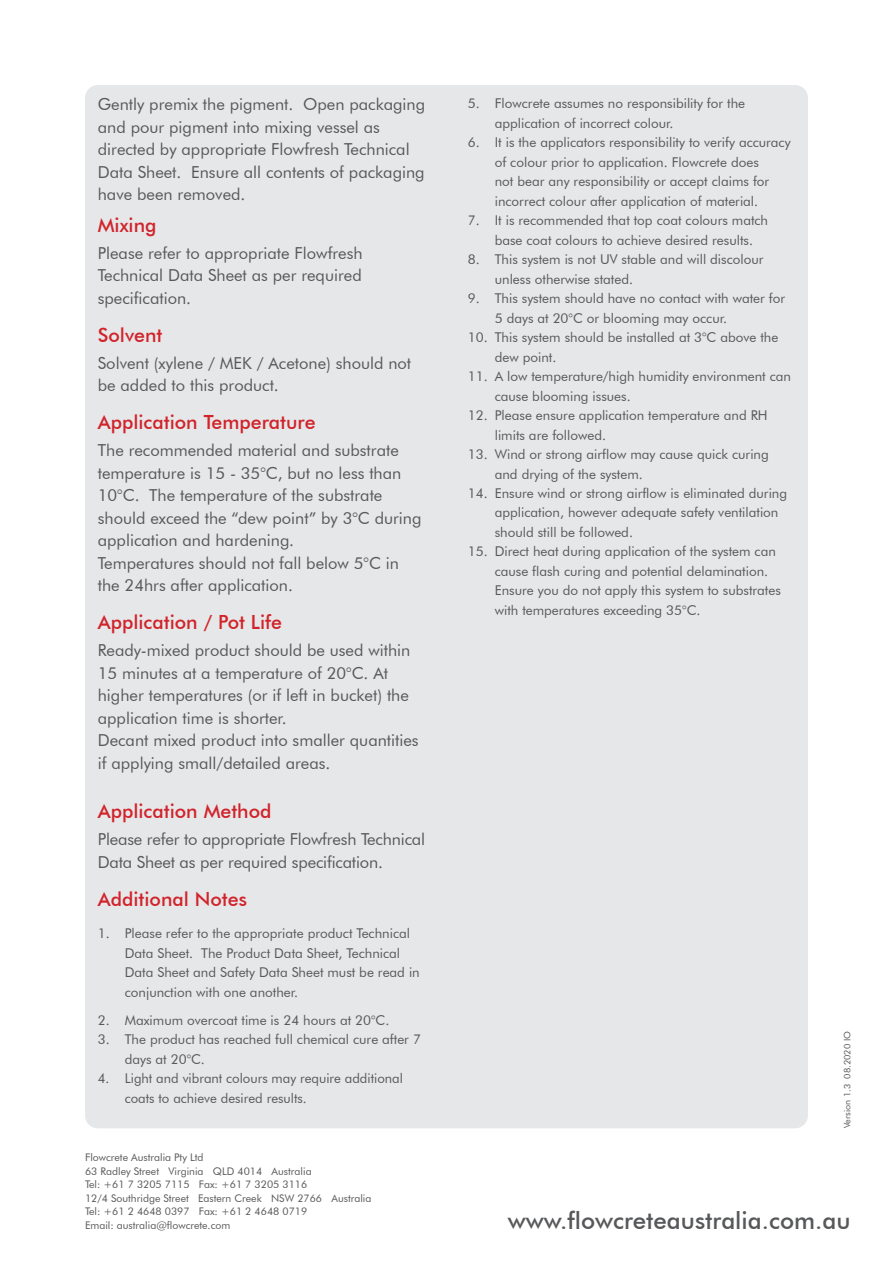
<style>
.page{position:relative;width:893px;height:1263px;background:#fff}
.page>*{position:absolute;margin:0;border:0;box-sizing:border-box;transform-origin:0 0}
.t1{font:500 24px "Futura BT";color:#57585a}
.t2{font:500 19.5px "Futura BT";color:#d1232a}
.t3{font:16.5px/22.5px "Futura BT";color:#57585a}
.t4{font:13.5px/19.5px "Futura BT";color:#57585a}
.t5{font:10.5px/13.5px "Futura BT";color:#57585a}
.t6{font:9px "Futura BT";color:#57585a}
</style>
<div class="page">
<div style="left:85px;top:85px;width:723px;height:1043px;background:#e6e7e9;border-radius:13px"></div>
<p class="t3" style="left:98px;top:93px;width:329px">Gently premix the pigment. Open packaging and pour pigment into mixing vessel as directed by appropriate Flowfresh Technical Data Sheet. Ensure all contents of packaging have been removed.</p>
<h2 class="t2" style="left:98px;top:213px;width:60px">Mixing</h2>
<p class="t3" style="left:98px;top:241px;width:266px;text-align:justify">Please refer to appropriate Flowfresh Technical Data Sheet as per required specification.</p>
<h2 class="t2" style="left:98px;top:323px;width:66px">Solvent</h2>
<p class="t3" style="left:98px;top:351px;width:315px">Solvent (xylene / MEK / Acetone) should not be added to this product.</p>
<h2 class="t2" style="left:98px;top:411px;width:219px">Application Temperature</h2>
<p class="t3" style="left:98px;top:439px;width:325px">The recommended material and substrate temperature is 15 - 35°C, but no less than 10°C. The temperature of the substrate should exceed the “dew point” by 3°C during application and hardening.<br>Temperatures should not fall below 5°C in the 24hrs after application.</p>
<h2 class="t2" style="left:98px;top:611px;width:186px">Application / Pot Life</h2>
<p class="t3" style="left:98px;top:639px;width:322px">Ready-mixed product should be used within 15 minutes at a temperature of 20°C. At higher temperatures (or if left in bucket) the application time is shorter.<br>Decant mixed product into smaller quantities if applying small/detailed areas.</p>
<h2 class="t2" style="left:98px;top:799px;width:175px">Application Method</h2>
<p class="t3" style="left:98px;top:828px;width:329px">Please refer to appropriate Flowfresh Technical<br>Data Sheet as per required specification.</p>
<h2 class="t2" style="left:98px;top:887px;width:151px">Additional Notes</h2>
<p class="t4" style="left:125px;top:923px;width:296px;text-indent:-27px">1. Please refer to the appropriate product Technical Data Sheet. The Product Data Sheet, Technical Data Sheet and Safety Data Sheet must be read in conjunction with one another.</p>
<p class="t4" style="left:98px;top:1010px;width:293px">2. Maximum overcoat time is 24 hours at 20°C.</p>
<p class="t4" style="left:125px;top:1029px;width:298px;text-indent:-27px">3. The product has reached full chemical cure after 7 days at 20°C.</p>
<p class="t4" style="left:125px;top:1068px;width:280px;text-indent:-27px">4. Light and vibrant colours may require additional coats to achieve desired results.</p>
<p class="t5" style="left:85px;top:1151px;width:288px">Flowcrete Australia Pty Ltd<br>63 Radley Street Virginia QLD 4014 Australia<br>Tel: +61 7 3205 7115 Fax: +61 7 3205 3116<br>12/4 Southridge Street Eastern Creek NSW 2766 Australia Tel: +61 2 4648 0397 Fax: +61 2 4648 0719<br>Email: australia@flowcrete.com</p>
<p class="t4" style="left:495px;top:93px;width:252px;text-indent:-27px">5. Flowcrete assumes no responsibility for the application of incorrect colour.</p>
<p class="t4" style="left:468px;top:132px;width:324px;text-align:center">6. It is the applicators responsibility to verify accuracy of colour prior to application. Flowcrete does<br>not bear any responsibility or accept claims for incorrect colour after application of material.</p>
<p class="t4" style="left:495px;top:210px;width:275px;text-indent:-27px">7. It is recommended that top coat colours match base coat colours to achieve desired results.</p>
<p class="t4" style="left:495px;top:249px;width:270px;text-indent:-27px">8. This system is not UV stable and will discolour unless otherwise stated.</p>
<p class="t4" style="left:495px;top:288px;width:292px;text-indent:-27px">9. This system should have no contact with water for<br>5 days at 20°C or blooming may occur.</p>
<p class="t4" style="left:495px;top:327px;width:285px;text-indent:-27px">10. This system should be installed at 3°C above the dew point.</p>
<p class="t4" style="left:495px;top:366px;width:298px;text-indent:-27px">11. A low temperature/high humidity environment can cause blooming issues.</p>
<p class="t4" style="left:495px;top:405px;width:274px;text-indent:-27px">12. Please ensure application temperature and RH limits are followed.</p>
<p class="t4" style="left:495px;top:444px;width:276px;text-indent:-27px">13. Wind or strong airflow may cause quick curing and drying of the system.</p>
<p class="t4" style="left:495px;top:483px;width:294px;text-indent:-27px">14. Ensure wind or strong airflow is eliminated during application, however adequate safety ventilation should still be followed.</p>
<p class="t4" style="left:495px;top:542px;width:288px;text-indent:-27px">15. Direct heat during application of the system can cause flash curing and potential delamination.<br>Ensure you do not apply this system to substrates with temperatures exceeding 35°C.</p>
<p class="t6" style="left:842px;top:1128px;width:99px;rotate:-90deg">Version 1.3 08.2020 IO</p>
<h1 class="t1" style="left:508px;top:1206px;width:344px">www.flowcreteaustralia.com.au</h1>
</div>
